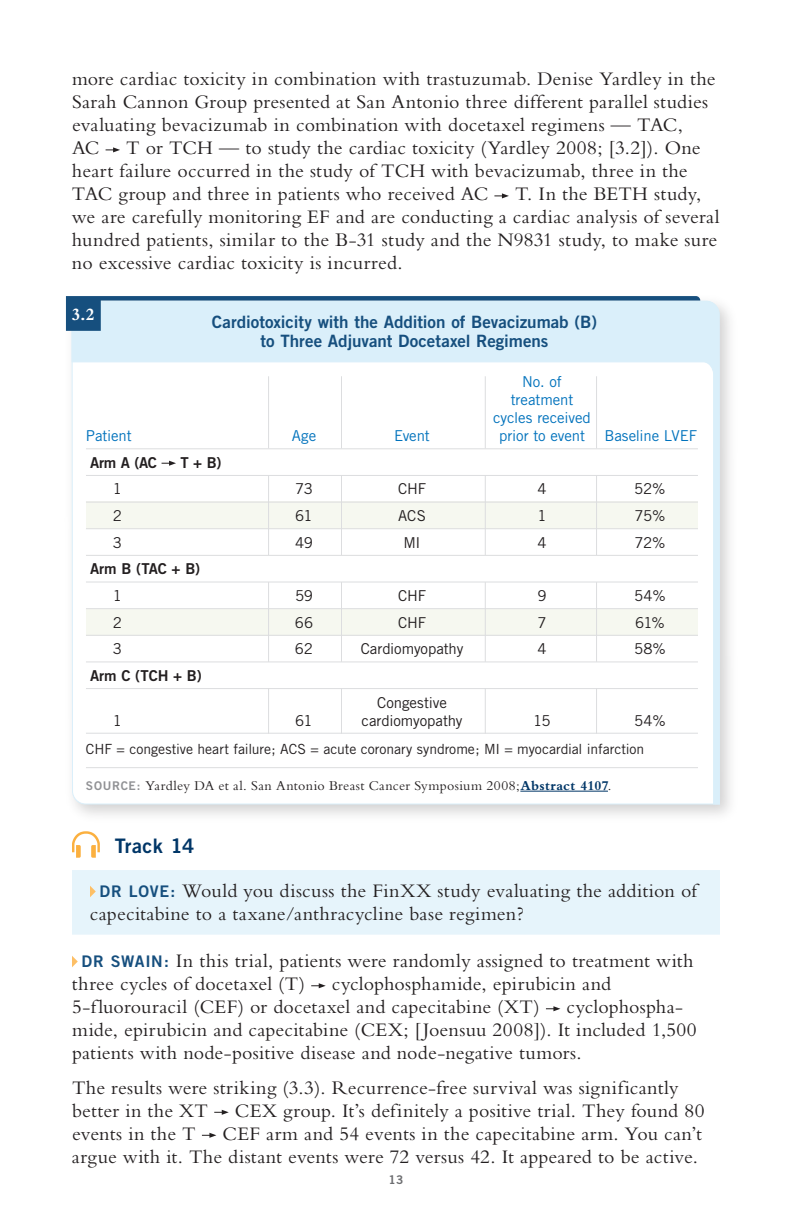
<style>
.page{position:relative;width:792px;height:1224px;background:#fff}
.page>*{position:absolute;margin:0;border:0;box-sizing:border-box;transform-origin:0 0}
.t1{font:20px/23px "Bembo RTP Std";letter-spacing:.01em;color:#231f20}
.t2{font:20px "Trade Gothic LT Std Bd 2";letter-spacing:.005em;color:#003667}
.t3{font:700 18px "Bembo RTP Std";color:#fff}
.t4{font:17px/19px "Trade Gothic LT Std Bd 2";color:#164f7e;text-align:center}
.t5{font:15px "Trade Gothic LT Std";letter-spacing:-.01em;color:#231f20}
.t6{font:15px/18px "Trade Gothic LT Std";letter-spacing:-.01em;color:#0072bc;text-align:center}
.t7{font:15px "Trade Gothic LT Std Bd 2";letter-spacing:-.01em;color:#231f20}
.t8{font:14px "Trade Gothic LT Std";letter-spacing:-.005em;color:#231f20}
.t9{font:14px "Bembo RTP Std";letter-spacing:.025em;color:#231f20}
.t10{font:12px "Trade Gothic LT Std Bd 2";color:#6c6d70}
.s1{font-family:"Trade Gothic LT Std Bd 2";font-size:12px;color:#919295}
.s2{font-weight:700;color:#003667}
.s3{font-family:"Trade Gothic LT Std Bd 2";font-size:16px;color:#164f7e}
</style>
<div class="page">
<div style="left:63px;top:292px;width:677px;height:533px;background:#231f20;opacity:.2"></div>
<svg style="left:71px;top:300px;width:649px;height:504px"></svg>
<svg style="left:66px;top:296px;width:634px;height:35px;background:#b7d2e4"></svg>
<div style="left:86px;top:502px;width:612px;height:27px;background:#f6f8f0"></div>
<div style="left:86px;top:609px;width:612px;height:27px;background:#f6f8f0"></div>
<hr style="left:268px;top:376px;width:1px;height:72px;background:#dcdddf">
<hr style="left:341px;top:376px;width:1px;height:72px;background:#dcdddf">
<hr style="left:485px;top:376px;width:1px;height:72px;background:#dcdddf">
<hr style="left:596px;top:376px;width:1px;height:72px;background:#dcdddf">
<hr style="left:268px;top:475px;width:1px;height:80px;background:#dcdddf">
<hr style="left:341px;top:475px;width:1px;height:80px;background:#dcdddf">
<hr style="left:485px;top:475px;width:1px;height:80px;background:#dcdddf">
<hr style="left:596px;top:475px;width:1px;height:80px;background:#dcdddf">
<hr style="left:268px;top:582px;width:1px;height:80px;background:#dcdddf">
<hr style="left:341px;top:582px;width:1px;height:80px;background:#dcdddf">
<hr style="left:485px;top:582px;width:1px;height:80px;background:#dcdddf">
<hr style="left:596px;top:582px;width:1px;height:80px;background:#dcdddf">
<hr style="left:268px;top:688px;width:1px;height:46px;background:#dcdddf">
<hr style="left:341px;top:688px;width:1px;height:46px;background:#dcdddf">
<hr style="left:485px;top:688px;width:1px;height:46px;background:#dcdddf">
<hr style="left:596px;top:688px;width:1px;height:46px;background:#dcdddf">
<svg style="left:106px;top:147px;width:14px;height:5px"></svg>
<svg style="left:494px;top:193px;width:15px;height:5px"></svg>
<div style="left:72px;top:870px;width:648px;height:65px;background:#e6f4fb"></div>
<svg style="left:72px;top:831px;width:28px;height:27px"></svg>
<svg style="left:90px;top:886px;width:6px;height:11px"></svg>
<svg style="left:72px;top:956px;width:6px;height:11px"></svg>
<svg style="left:311px;top:983px;width:15px;height:5px"></svg>
<svg style="left:546px;top:1006px;width:14px;height:5px"></svg>
<svg style="left:214px;top:1110px;width:15px;height:5px"></svg>
<svg style="left:202px;top:1133px;width:14px;height:5px"></svg>
<hr style="left:86px;top:448px;width:612px;height:1px;background:#dcdddf">
<hr style="left:86px;top:475px;width:612px;height:1px;background:#dcdddf">
<hr style="left:86px;top:502px;width:612px;height:1px;background:#dcdddf">
<hr style="left:86px;top:528px;width:612px;height:1px;background:#dcdddf">
<hr style="left:86px;top:555px;width:612px;height:1px;background:#dcdddf">
<hr style="left:86px;top:582px;width:612px;height:1px;background:#dcdddf">
<hr style="left:86px;top:608px;width:612px;height:1px;background:#dcdddf">
<hr style="left:86px;top:635px;width:612px;height:1px;background:#dcdddf">
<hr style="left:86px;top:661px;width:612px;height:1px;background:#dcdddf">
<hr style="left:86px;top:688px;width:612px;height:1px;background:#dcdddf">
<hr style="left:86px;top:733px;width:612px;height:1px;background:#dcdddf">
<hr style="left:86px;top:767px;width:612px;height:1px;background:#dcdddf">
<hr style="left:520px;top:791px;width:88px;height:1px;background:#003667">
<svg style="left:162px;top:461px;width:14px;height:5px"></svg>
<p class="t1" style="left:72px;top:67px;width:645px">more cardiac toxicity in combination with trastuzumab. Denise Yardley in the Sarah Cannon Group presented at San Antonio three different parallel studies evaluating bevacizumab in combination with docetaxel regimens — TAC,<br>AC</p>
<p class="t1" style="left:72px;top:136px;width:630px;text-indent:54px">T or TCH — to study the cardiac toxicity (Yardley 2008; [3.2]). One heart failure occurred in the study of TCH with bevacizumab, three in the<br>TAC group and three in patients who received AC</p>
<p class="t1" style="left:72px;top:182px;width:649px;text-indent:443px">T. In the BETH study, we are carefully monitoring EF and are conducting a cardiac analysis of several hundred patients, similar to the B-31 study and the N9831 study, to make sure no excessive cardiac toxicity is incurred.</p>
<p class="t3" style="left:72px;top:304px;width:25px">3.2</p>
<p class="t4" style="left:212px;top:312px;width:387px">Cardiotoxicity with the Addition of Bevacizumab (B) to Three Adjuvant Docetaxel Regimens</p>
<p class="t6" style="left:493px;top:373px;width:99px">No. of treatment cycles received</p>
<p class="t6" style="left:86px;top:427px;width:47px">Patient</p>
<p class="t6" style="left:292px;top:427px;width:26px">Age</p>
<p class="t6" style="left:394px;top:427px;width:37px">Event</p>
<p class="t6" style="left:499px;top:427px;width:87px">prior to event</p>
<p class="t6" style="left:604px;top:427px;width:94px">Baseline LVEF</p>
<p class="t7" style="left:90px;top:453px;width:68px">Arm A (AC</p>
<p class="t7" style="left:180px;top:453px;width:42px">T + B)</p>
<p class="t5" style="left:113px;top:480px;width:11px">1</p>
<p class="t5" style="left:295px;top:480px;width:20px">73</p>
<p class="t5" style="left:398px;top:480px;width:30px">CHF</p>
<p class="t5" style="left:537px;top:480px;width:11px">4</p>
<p class="t5" style="left:634px;top:480px;width:33px">52%</p>
<p class="t5" style="left:113px;top:507px;width:11px">2</p>
<p class="t5" style="left:295px;top:507px;width:19px">61</p>
<p class="t5" style="left:398px;top:507px;width:29px">ACS</p>
<p class="t5" style="left:537px;top:507px;width:11px">1</p>
<p class="t5" style="left:635px;top:507px;width:32px">75%</p>
<p class="t5" style="left:113px;top:533px;width:11px">3</p>
<p class="t5" style="left:295px;top:533px;width:19px">49</p>
<p class="t5" style="left:403px;top:533px;width:19px">MI</p>
<p class="t5" style="left:537px;top:533px;width:11px">4</p>
<p class="t5" style="left:634px;top:533px;width:33px">72%</p>
<p class="t7" style="left:90px;top:560px;width:112px">Arm B (TAC + B)</p>
<p class="t5" style="left:113px;top:587px;width:11px">1</p>
<p class="t5" style="left:295px;top:587px;width:20px">59</p>
<p class="t5" style="left:398px;top:587px;width:30px">CHF</p>
<p class="t5" style="left:537px;top:587px;width:11px">9</p>
<p class="t5" style="left:634px;top:587px;width:33px">54%</p>
<p class="t5" style="left:113px;top:613px;width:11px">2</p>
<p class="t5" style="left:295px;top:613px;width:20px">66</p>
<p class="t5" style="left:398px;top:613px;width:30px">CHF</p>
<p class="t5" style="left:537px;top:613px;width:11px">7</p>
<p class="t5" style="left:635px;top:613px;width:31px">61%</p>
<p class="t5" style="left:113px;top:640px;width:11px">3</p>
<p class="t5" style="left:295px;top:640px;width:20px">62</p>
<p class="t5" style="left:361px;top:640px;width:104px">Cardiomyopathy</p>
<p class="t5" style="left:537px;top:640px;width:11px">4</p>
<p class="t5" style="left:634px;top:640px;width:33px">58%</p>
<p class="t7" style="left:90px;top:666px;width:113px">Arm C (TCH + B)</p>
<p class="t5" style="left:377px;top:693px;width:71px">Congestive</p>
<p class="t5" style="left:113px;top:711px;width:11px">1</p>
<p class="t5" style="left:295px;top:711px;width:19px">61</p>
<p class="t5" style="left:362px;top:711px;width:102px">cardiomyopathy</p>
<p class="t5" style="left:533px;top:711px;width:19px">15</p>
<p class="t5" style="left:634px;top:711px;width:33px">54%</p>
<p class="t8" style="left:86px;top:740px;width:560px">CHF = congestive heart failure; ACS = acute coronary syndrome; MI = myocardial infarction</p>
<p class="t9" style="left:86px;top:777px;width:527px"><span class="s1">SOURCE:</span> Yardley DA et al. San Antonio Breast Cancer Symposium 2008;<span class="s2">Abstract 4107</span>.</p>
<p class="t2" style="left:115px;top:834px;width:81px">Track 14</p>
<p class="t1" style="left:90px;top:879px;width:608px;text-indent:10px"><span class="s3">DR LOVE:</span> Would you discuss the FinXX study evaluating the addition of capecitabine to a taxane/anthracycline base regimen?</p>
<p class="t1" style="left:72px;top:949px;width:623px;text-indent:10px"><span class="s3">DR SWAIN:</span> In this trial, patients were randomly assigned to treatment with three cycles of docetaxel (T)</p>
<p class="t1" style="left:72px;top:972px;width:541px;text-indent:260px">cyclophosphamide, epirubicin and<br>5-fluorouracil (CEF) or docetaxel and capecitabine (XT)</p>
<p class="t1" style="left:72px;top:995px;width:626px;text-indent:495px">cyclophospha&shy;mide, epirubicin and capecitabine (CEX; [Joensuu 2008]). It included 1,500 patients with node-positive disease and node-negative tumors.</p>
<p class="t1" style="left:72px;top:1076px;width:608px">The results were striking (3.3). Recurrence-free survival was significantly better in the XT</p>
<p class="t1" style="left:235px;top:1099px;width:471px">CEX group. It’s definitely a positive trial. They found 80</p>
<p class="t1" style="left:72px;top:1122px;width:125px">events in the T</p>
<p class="t1" style="left:72px;top:1122px;width:631px;text-align:right">CEF arm and 54 events in the capecitabine arm. You can’t<br>argue with it. The distant events were 72 versus 42. It appeared to be active.</p>
<p class="t10" style="left:388px;top:1172px;width:17px">13</p>
</div>
